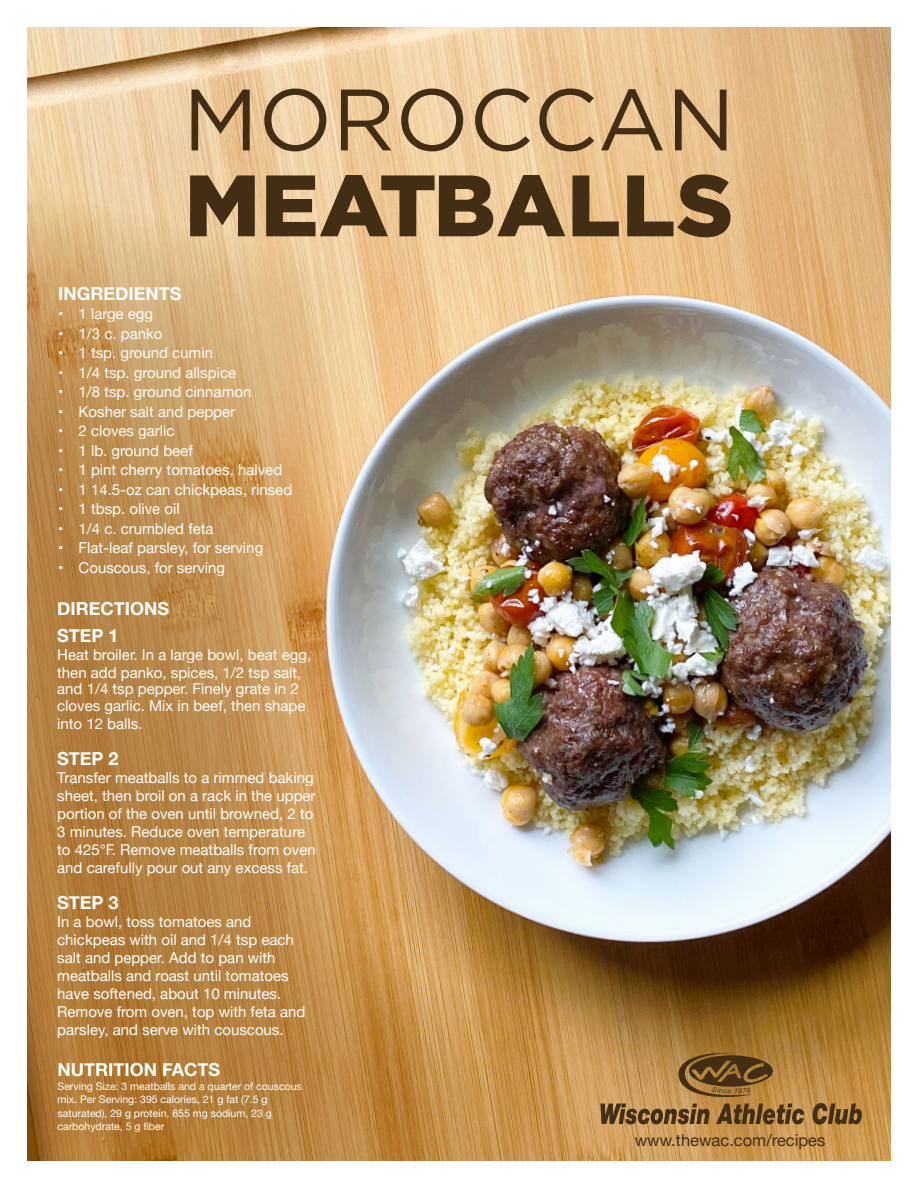
<style>
.page{position:relative;width:918px;height:1188px;background:#fff}
.page>*{position:absolute;margin:0;border:0;box-sizing:border-box;transform-origin:0 0}
.t1{font:900 86.85px "Gotham";letter-spacing:.01em;color:#412e14}
.t2{font:86.85px "Gotham";color:#412e14}
.t3{font:700 18px "Helvetica Neue";color:#fff}
.t4{font:16.5px "Helvetica Neue";color:#412e14}
.t5{font:15px/18px "Helvetica Neue";color:#fff}
.t6{font:10.5px/13.5px "Helvetica Neue";color:#fff}
</style>
<div class="page">
<img style="left:27px;top:27px;width:864px;height:1134px">
<img style="left:27px;top:120px;width:714px;height:1041px">
<svg style="left:813px;top:1103px;width:49px;height:22px"></svg>
<svg style="left:600px;top:1051px;width:204px;height:73px;background:#9d753e"></svg>
<p class="t2" style="left:183px;top:72px;width:554px">MOROCCAN</p>
<p class="t1" style="left:185px;top:155px;width:550px">MEATBALLS</p>
<p class="t3" style="left:58px;top:279px;width:125px">INGREDIENTS</p>
<p class="t5" style="left:58px;top:306px;width:96px">• 1 large egg</p>
<p class="t5" style="left:58px;top:325px;width:106px">• 1/3 c. panko</p>
<p class="t5" style="left:58px;top:345px;width:156px">• 1 tsp. ground cumin</p>
<p class="t5" style="left:58px;top:364px;width:179px">• 1/4 tsp. ground allspice</p>
<p class="t5" style="left:58px;top:384px;width:195px">• 1/8 tsp. ground cinnamon</p>
<p class="t5" style="left:58px;top:403px;width:178px">• Kosher salt and pepper</p>
<p class="t5" style="left:58px;top:423px;width:118px">• 2 cloves garlic</p>
<p class="t5" style="left:58px;top:442px;width:136px">• 1 lb. ground beef</p>
<p class="t5" style="left:58px;top:462px;width:225px">• 1 pint cherry tomatoes, halved</p>
<p class="t5" style="left:58px;top:481px;width:235px">• 1 14.5-oz can chickpeas, rinsed</p>
<p class="t5" style="left:58px;top:501px;width:123px">• 1 tbsp. olive oil</p>
<p class="t5" style="left:58px;top:520px;width:157px">• 1/4 c. crumbled feta</p>
<p class="t5" style="left:58px;top:540px;width:206px">• Flat-leaf parsley, for serving</p>
<p class="t5" style="left:58px;top:559px;width:168px">• Couscous, for serving</p>
<p class="t3" style="left:57px;top:594px;width:113px">DIRECTIONS</p>
<p class="t3" style="left:57px;top:621px;width:63px">STEP 1</p>
<p class="t5" style="left:57px;top:646px;width:256px">Heat broiler. In a large bowl, beat egg, then add panko, spices, 1/2 tsp salt,</p>
<p class="t5" style="left:57px;top:682px;width:250px;line-height:16.5px">and 1/4 tsp pepper. Finely grate in 2 cloves garlic. Mix in beef, then shape</p>
<p class="t5" style="left:57px;top:715px;width:87px">into 12 balls.</p>
<p class="t3" style="left:57px;top:744px;width:63px">STEP 2</p>
<p class="t5" style="left:57px;top:769px;width:260px">Transfer meatballs to a rimmed baking sheet, then broil on a rack in the upper portion of the oven until browned, 2 to 3 minutes. Reduce oven temperature to 425°F. Remove meatballs from oven and carefully pour out any excess fat.</p>
<p class="t3" style="left:57px;top:888px;width:63px">STEP 3</p>
<p class="t5" style="left:57px;top:913px;width:250px">In a bowl, toss tomatoes and chickpeas with oil and 1/4 tsp each salt and pepper. Add to pan with meatballs and roast until tomatoes have softened, about 10 minutes.<br>Remove from oven, top with feta and parsley, and serve with couscous.</p>
<p class="t3" style="left:58px;top:1056px;width:164px">NUTRITION FACTS</p>
<p class="t6" style="left:58px;top:1080px;width:246px">Serving Size: 3 meatballs and a quarter of couscous mix. Per Serving: 395 calories, 21 g fat (7.5 g saturated), 29 g protein, 655 mg sodium, 23 g carbohydrate, 5 g fiber</p>
<p class="t4" style="left:635px;top:1128px;width:192px">www.thewac.com/recipes</p>
</div>
